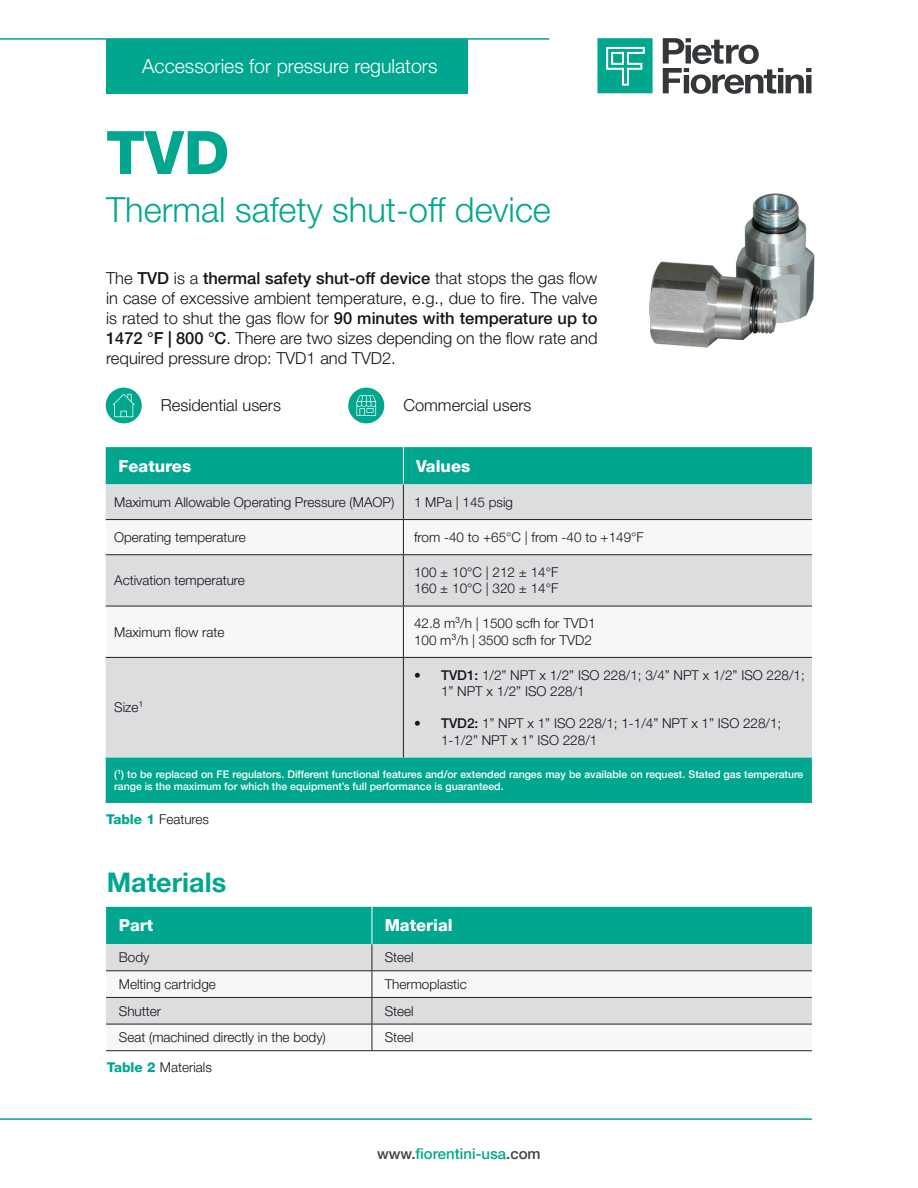
<style>
.page{position:relative;width:918px;height:1188px;background:#fff}
.page>*{position:absolute;margin:0;border:0;box-sizing:border-box;transform-origin:0 0}
.t1{font:800 60px "Helvetica Neue LT Pro";color:#00a78e}
.t2{font:300 34.5px "Helvetica Neue LT Pro";color:#00a78e}
.t3{font:700 27px "Helvetica Neue LT Pro";color:#00a78e}
.t4{font:300 19.5px "Helvetica Neue LT Pro";color:#fff}
.t5{font:300 16.5px/19.8px "Helvetica Neue LT Pro";color:#121418;text-align:justify}
.t6{font:800 16.5px "Helvetica Neue LT Pro";color:#fff}
.t7{font:500 15px "Helvetica Neue LT Pro";color:#00a78e}
.t8{font:300 13.5px/16.2px "Helvetica Neue LT Pro";color:#121418}
.t9{font:500 10.5px/12.6px "Helvetica Neue LT Pro";color:#fff}
.s1{font-weight:500}
.s2{font-weight:800;color:#00a78e}
.s3{color:#414243}
</style>
<div class="page">
<hr style="left:0;top:38px;width:549px;height:2px;background:#00a78e">
<hr style="left:0;top:1118px;width:812px;height:2px;background:#00a78e">
<svg style="left:663px;top:38px;width:148px;height:56px"></svg>
<svg style="left:597px;top:38px;width:56px;height:55px;background:#29b5a0"></svg>
<div style="left:106px;top:39px;width:362px;height:55px;background:#00a78e"></div>
<div style="left:106px;top:388px;width:36px;height:35px;background:#00a78e;border-radius:50%"></div>
<svg style="left:113px;top:394px;width:22px;height:23px"></svg>
<div style="left:348px;top:388px;width:36px;height:35px;background:#00a78e;border-radius:50%"></div>
<svg style="left:356px;top:395px;width:20px;height:21px"></svg>
<div style="left:106px;top:447px;width:706px;height:356px;background:#00a78e"></div>
<div style="left:106px;top:484px;width:706px;height:273px;background:#dcdddf"></div>
<svg style="left:106px;top:520px;width:706px;height:137px"></svg>
<hr style="left:403px;top:447px;width:1px;height:37px;background:#fff">
<hr style="left:403px;top:484px;width:1px;height:35px;background:#231f20">
<hr style="left:106px;top:519px;width:297px;height:1px;background:#231f20">
<hr style="left:403px;top:519px;width:409px;height:1px;background:#231f20">
<hr style="left:403px;top:520px;width:1px;height:34px;background:#231f20">
<hr style="left:106px;top:554px;width:297px;height:1px;background:#231f20">
<hr style="left:403px;top:554px;width:409px;height:1px;background:#231f20">
<hr style="left:403px;top:555px;width:1px;height:51px;background:#231f20">
<hr style="left:106px;top:606px;width:297px;height:1px;background:#231f20">
<hr style="left:403px;top:606px;width:409px;height:1px;background:#231f20">
<hr style="left:403px;top:606px;width:1px;height:51px;background:#231f20">
<hr style="left:106px;top:657px;width:297px;height:1px;background:#231f20">
<hr style="left:403px;top:657px;width:409px;height:1px;background:#231f20">
<hr style="left:403px;top:658px;width:1px;height:99px;background:#231f20">
<svg style="left:106px;top:907px;width:706px;height:143px"></svg>
<hr style="left:106px;top:1050px;width:266px;height:1px;background:#231f20">
<hr style="left:372px;top:1050px;width:440px;height:1px;background:#231f20">
<hr style="left:372px;top:907px;width:1px;height:37px;background:#fff">
<img style="left:649px;top:193px;width:166px;height:155px">
<h3 class="t4" style="left:142px;top:54px;width:297px">Accessories for pressure regulators</h3>
<h1 class="t1" style="left:106px;top:117px;width:125px">TVD</h1>
<h2 class="t2" style="left:106px;top:189px;width:446px">Thermal safety shut-off device</h2>
<p class="t5" style="left:106px;top:268px;width:493px">The <span class="s1">TVD</span> is a <span class="s1">thermal safety shut-off device</span> that stops the gas flow in case of excessive ambient temperature, e.g., due to fire. The valve is rated to shut the gas flow for <span class="s1">90 minutes with temperature up to 1472 °F | 800 °C</span>. There are two sizes depending on the flow rate and required pressure drop: TVD1 and TVD2.</p>
<p class="t5" style="left:161px;top:395px;width:122px">Residential users</p>
<p class="t5" style="left:403px;top:395px;width:130px">Commercial users</p>
<p class="t6" style="left:118px;top:456px;width:74px">Features</p>
<p class="t6" style="left:416px;top:456px;width:56px">Values</p>
<p class="t8" style="left:114px;top:494px;width:282px">Maximum Allowable Operating Pressure (MAOP)</p>
<p class="t8" style="left:414px;top:494px;width:101px">1 MPa | 145 psig</p>
<p class="t8" style="left:114px;top:529px;width:133px">Operating temperature</p>
<p class="t8" style="left:414px;top:529px;width:231px">from -40 to +65°C | from -40 to +149°F</p>
<p class="t8" style="left:114px;top:572px;width:132px">Activation temperature</p>
<p class="t8" style="left:414px;top:564px;width:146px">100 ± 10°C | 212 ± 14°F<br>160 ± 10°C | 320 ± 14°F</p>
<p class="t8" style="left:114px;top:623px;width:112px">Maximum flow rate</p>
<p class="t8" style="left:414px;top:615px;width:183px">42.8 m³/h | 1500 scfh for TVD1<br>100 m³/h | 3500 scfh for TVD2</p>
<p class="t8" style="left:441px;top:667px;width:365px;text-indent:-27px"><span class="s1">• TVD1:</span> 1/2” NPT x 1/2” ISO 228/1; 3/4” NPT x 1/2” ISO 228/1;<br>1” NPT x 1/2” ISO 228/1</p>
<p class="t8" style="left:441px;top:715px;width:342px;text-indent:-27px"><span class="s1">• TVD2:</span> 1” NPT x 1” ISO 228/1; 1-1/4” NPT x 1” ISO 228/1;<br>1-1/2” NPT x 1” ISO 228/1</p>
<p class="t9" style="left:114px;top:767px;width:691px">(¹) to be replaced on FE regulators. Different functional features and/or extended ranges may be available on request. Stated gas temperature range is the maximum for which the equipment’s full performance is guaranteed.</p>
<p class="t8" style="left:114px;top:699px;width:31px">Size¹</p>
<p class="t8" style="left:106px;top:811px;width:105px"><span class="s2">Table 1</span> Features</p>
<h3 class="t3" style="left:107px;top:865px;width:121px">Materials</h3>
<p class="t6" style="left:119px;top:916px;width:36px">Part</p>
<p class="t6" style="left:385px;top:916px;width:70px">Material</p>
<p class="t8" style="left:119px;top:949px;width:32px">Body</p>
<p class="t8" style="left:385px;top:949px;width:31px">Steel</p>
<p class="t8" style="left:119px;top:976px;width:99px">Melting cartridge</p>
<p class="t8" style="left:385px;top:976px;width:84px">Thermoplastic</p>
<p class="t8" style="left:119px;top:1002px;width:44px">Shutter</p>
<p class="t8" style="left:385px;top:1002px;width:31px">Steel</p>
<p class="t8" style="left:119px;top:1029px;width:209px">Seat (machined directly in the body)</p>
<p class="t8" style="left:385px;top:1029px;width:31px">Steel</p>
<p class="t8" style="left:107px;top:1059px;width:107px"><span class="s2">Table 2</span> Materials</p>
<p class="t7" style="left:377px;top:1145px;width:165px"><span class="s3">www.</span>fiorentini-usa<span class="s3">.com</span></p>
</div>
